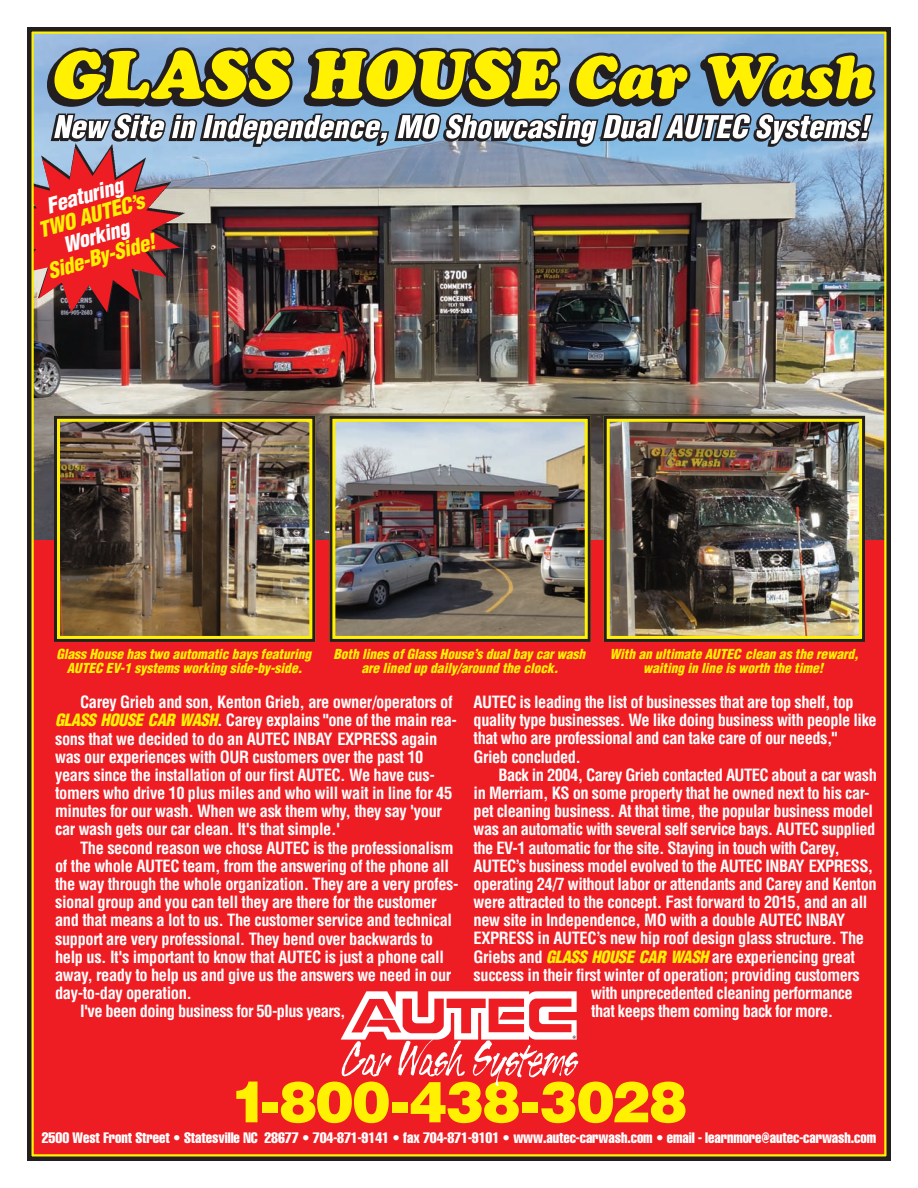
<style>
.page{position:relative;width:918px;height:1188px;background:#fff}
.page>*{position:absolute;margin:0;border:0;box-sizing:border-box;transform-origin:0 0}
.t1{font:900 57px "Helvetica";letter-spacing:-.02em;color:#fff101}
.t2{font:italic 900 condensed 21px/21px "Helvetica";color:#fff101;text-align:center}
.t3{font:700 condensed 16.5px "Helvetica";letter-spacing:-.025em;color:#fff}
.t4{font:14.85px "Corporate Compressed";letter-spacing:-.005em;color:#fff}
.t5{font:italic 900 condensed 13.5px/14.2px "Helvetica";color:#fff101;text-align:center}
.s1{color:#fff}
.s2{font-weight:900;font-style:italic;color:#fff101}
</style>
<div class="page">
<div style="left:27px;top:27px;width:864px;height:1134px;background:#ee1d23"></div>
<img style="left:35px;top:35px;width:848px;height:505px">
<img style="left:35px;top:143px;width:150px;height:170px">
<img style="left:35px;top:148px;width:145px;height:165px">
<div style="left:27px;top:27px;width:864px;height:1134px;border:4px solid #231f20"></div>
<svg style="left:341px;top:991px;width:237px;height:95px"></svg>
<img style="left:336px;top:423px;width:248px;height:212px">
<div style="left:329px;top:416px;width:262px;height:226px;border:6px solid #fff101"></div>
<img style="left:611px;top:423px;width:247px;height:212px">
<div style="left:604px;top:416px;width:261px;height:226px;border:6px solid #fff101"></div>
<svg style="left:47px;top:47px;width:828px;height:60px;background:#999d44"></svg>
<svg style="left:51px;top:113px;width:822px;height:34px;background:#93a1af"></svg>
<img style="left:61px;top:423px;width:247px;height:212px">
<div style="left:54px;top:416px;width:261px;height:226px;border:6px solid #fff101"></div>
<div style="left:54px;top:416px;width:261px;height:226px;border:3px solid #231f20"></div>
<div style="left:329px;top:416px;width:262px;height:226px;border:3px solid #231f20"></div>
<div style="left:604px;top:416px;width:261px;height:226px;border:3px solid #231f20"></div>
<p class="t2" style="left:28px;top:201px;width:113px;rotate:-16deg"><span class="s1">Featuring<br></span>TWO AUTEC’s<br><span class="s1">Working<br></span>Side-By-Side!</p>
<p class="t5" style="left:56px;top:647px;width:257px">Glass House has two automatic bays featuring<br>AUTEC EV-1 systems working side-by-side.</p>
<p class="t5" style="left:610px;top:647px;width:251px">With an ultimate AUTEC clean as the reward, waiting in line is worth the time!</p>
<p class="t3" style="left:80px;top:693px;width:374px">Carey Grieb and son, Kenton Grieb, are owner/operators of</p>
<p class="t3" style="left:55px;top:711px;width:403px"><span class="s2">GLASS HOUSE CAR WASH</span>. Carey explains "one of the main rea-</p>
<p class="t3" style="left:55px;top:729px;width:384px">sons that we decided to do an AUTEC INBAY EXPRESS again</p>
<p class="t3" style="left:55px;top:747px;width:370px">was our experiences with OUR customers over the past 10</p>
<p class="t3" style="left:55px;top:766px;width:381px">years since the installation of our first AUTEC. We have cus-</p>
<p class="t3" style="left:55px;top:784px;width:399px">tomers who drive 10 plus miles and who will wait in line for 45</p>
<p class="t3" style="left:55px;top:802px;width:388px">minutes for our wash. When we ask them why, they say 'your</p>
<p class="t3" style="left:55px;top:820px;width:287px">car wash gets our car clean. It's that simple.'</p>
<p class="t3" style="left:80px;top:838px;width:375px">The second reason we chose AUTEC is the professionalism</p>
<p class="t3" style="left:55px;top:856px;width:395px">of the whole AUTEC team, from the answering of the phone all</p>
<p class="t3" style="left:55px;top:875px;width:405px">the way through the whole organization. They are a very profes-</p>
<p class="t3" style="left:55px;top:893px;width:383px">sional group and you can tell they are there for the customer</p>
<p class="t3" style="left:55px;top:911px;width:398px">and that means a lot to us. The customer service and technical</p>
<p class="t3" style="left:55px;top:929px;width:379px">support are very professional. They bend over backwards to</p>
<p class="t3" style="left:55px;top:947px;width:390px">help us. It's important to know that AUTEC is just a phone call</p>
<p class="t3" style="left:55px;top:966px;width:398px">away, ready to help us and give us the answers we need in our</p>
<p class="t3" style="left:55px;top:984px;width:138px">day-to-day operation.</p>
<p class="t3" style="left:80px;top:1002px;width:267px">I've been doing business for 50-plus years,</p>
<p class="t5" style="left:333px;top:647px;width:253px">Both lines of Glass House’s dual bay car wash are lined up daily/around the clock.</p>
<p class="t3" style="left:474px;top:693px;width:382px">AUTEC is leading the list of businesses that are top shelf, top</p>
<p class="t3" style="left:474px;top:711px;width:405px">quality type businesses. We like doing business with people like</p>
<p class="t3" style="left:474px;top:729px;width:365px">that who are professional and can take care of our needs,"</p>
<p class="t3" style="left:474px;top:747px;width:109px">Grieb concluded.</p>
<p class="t3" style="left:499px;top:765px;width:380px">Back in 2004, Carey Grieb contacted AUTEC about a car wash</p>
<p class="t3" style="left:474px;top:784px;width:398px">in Merriam, KS on some property that he owned next to his car-</p>
<p class="t3" style="left:474px;top:802px;width:401px">pet cleaning business. At that time, the popular business model</p>
<p class="t3" style="left:474px;top:820px;width:403px">was an automatic with several self service bays. AUTEC supplied</p>
<p class="t3" style="left:474px;top:838px;width:368px">the EV-1 automatic for the site. Staying in touch with Carey,</p>
<p class="t3" style="left:474px;top:856px;width:401px">AUTEC’s business model evolved to the AUTEC INBAY EXPRESS,</p>
<p class="t3" style="left:474px;top:875px;width:405px">operating 24/7 without labor or attendants and Carey and Kenton</p>
<p class="t3" style="left:474px;top:893px;width:395px">were attracted to the concept. Fast forward to 2015, and an all</p>
<p class="t3" style="left:474px;top:911px;width:373px">new site in Independence, MO with a double AUTEC INBAY</p>
<p class="t3" style="left:474px;top:929px;width:392px">EXPRESS in AUTEC’s new hip roof design glass structure. The</p>
<p class="t3" style="left:474px;top:947px;width:383px">Griebs and <span class="s2">GLASS HOUSE CAR WASH</span> are experiencing great</p>
<p class="t3" style="left:474px;top:966px;width:388px">success in their first winter of operation; providing customers</p>
<p class="t3" style="left:591px;top:984px;width:263px">with unprecedented cleaning performance</p>
<p class="t3" style="left:591px;top:1002px;width:244px">that keeps them coming back for more.</p>
<p class="t1" style="left:231px;top:1069px;width:458px">1-800-438-3028</p>
<p class="t4" style="left:42px;top:1129px;width:836px">2500 West Front Street • Statesville NC 28677 • 704-871-9141 • fax 704-871-9101 • www.autec-carwash.com • email - learnmore@autec-carwash.com</p>
</div>
